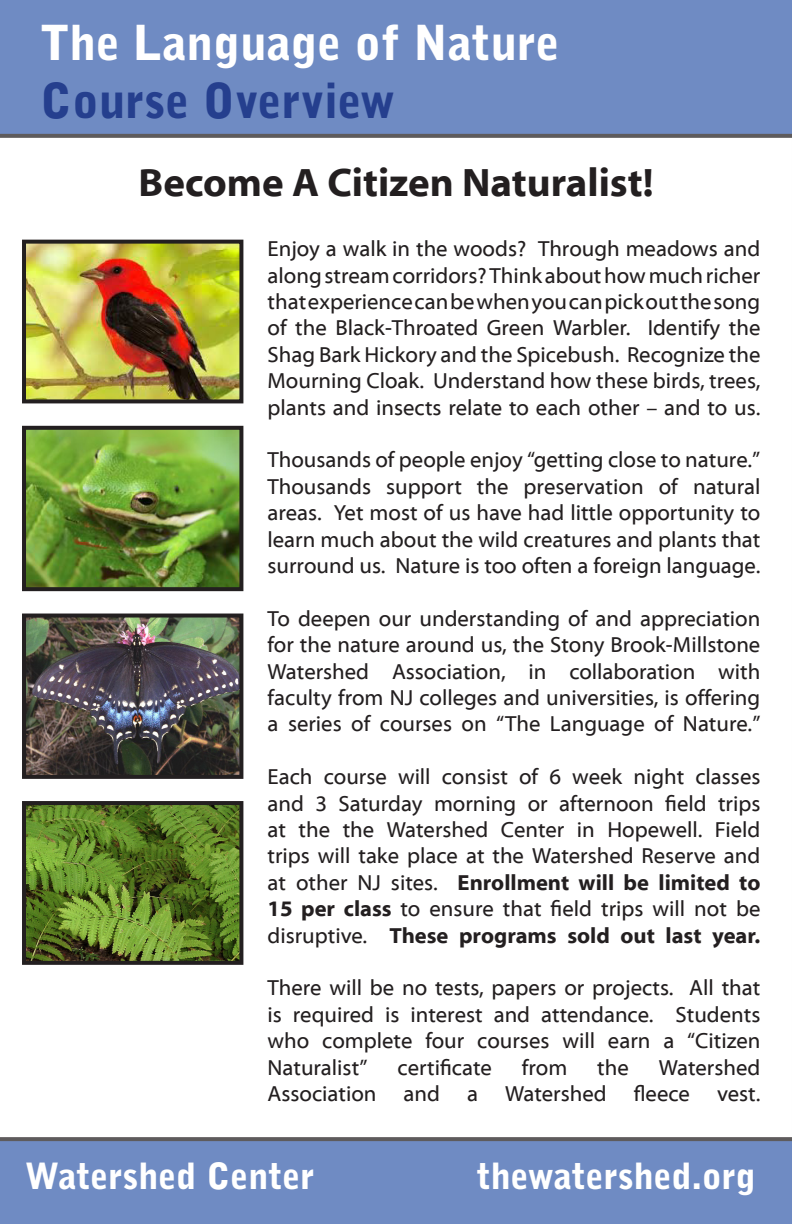
<style>
.page{position:relative;width:792px;height:1224px;background:#fff}
.page>*{position:absolute;margin:0;border:0;box-sizing:border-box;transform-origin:0 0}
.t1{font:900 48px "Bell Gothic Std";color:#fff}
.t2{font:900 48px "Bell Gothic Std";color:#253f8e}
.t3{font:700 40px "Myriad Web Pro";color:#231f20}
.t4{font:900 36px "Bell Gothic Std";color:#fff}
.t5{font:22px/26.4px "Myriad Web Pro";color:#231f20;text-align:justify}
.s1{font-weight:700}
</style>
<div class="page">
<img style="left:27px;top:431px;width:211px;height:155px">
<div style="left:22px;top:426px;width:221px;height:165px;border:4px solid #231f20"></div>
<img style="left:27px;top:245px;width:211px;height:153px">
<div style="left:22px;top:240px;width:221px;height:163px;border:4px solid #231f20"></div>
<img style="left:27px;top:619px;width:211px;height:155px">
<div style="left:22px;top:614px;width:221px;height:165px;border:4px solid #231f20"></div>
<img style="left:27px;top:806px;width:211px;height:154px">
<div style="left:22px;top:801px;width:221px;height:164px;border:4px solid #231f20"></div>
<div style="left:0;top:0;width:792px;height:138px;background:#6f8bc3"></div>
<div style="left:0;top:1137px;width:791px;height:87px;background:#6f8bc3"></div>
<hr style="left:791px;top:2px;width:1px;height:1222px;background:#231f20">
<p class="t1" style="left:40px;top:15px;width:521px">The Language of Nature</p>
<p class="t2" style="left:40px;top:73px;width:356px">Course Overview</p>
<p class="t3" style="left:138px;top:161px;width:517px">Become A Citizen Naturalist!</p>
<p class="t5" style="left:268px;top:236px;width:494px">Enjoy a walk in the woods? Through meadows and along stream corridors? Think about how much richer that experience can be when you can pick out the song of the Black-Throated Green Warbler. Identify the Shag Bark Hickory and the Spicebush. Recognize the Mourning Cloak. Understand how these birds, trees, plants and insects relate to each other – and to us.</p>
<p class="t5" style="left:268px;top:447px;width:494px">Thousands of people enjoy “getting close to nature.” Thousands support the preservation of natural areas. Yet most of us have had little opportunity to learn much about the wild creatures and plants that surround us. Nature is too often a foreign language.</p>
<p class="t5" style="left:268px;top:606px;width:494px">To deepen our understanding of and appreciation for the nature around us, the Stony Brook-Millstone Watershed Association, in collaboration with faculty from NJ colleges and universities, is offering a series of courses on “The Language of Nature.”</p>
<p class="t5" style="left:268px;top:764px;width:494px">Each course will consist of 6 week night classes and 3 Saturday morning or afternoon field trips at the the Watershed Center in Hopewell. Field trips will take place at the Watershed Reserve and at other NJ sites. <span class="s1">Enrollment will be limited to 15 per class</span> to ensure that field trips will not be disruptive. <span class="s1">These programs sold out last year.</span></p>
<p class="t5" style="left:268px;top:975px;width:494px">There will be no tests, papers or projects. All that is required is interest and attendance. Students who complete four courses will earn a “Citizen Naturalist”</p>
<p class="t5" style="left:398px;top:1055px;width:96px">certificate</p>
<p class="t5" style="left:522px;top:1055px;width:47px">from</p>
<p class="t5" style="left:597px;top:1055px;width:33px">the</p>
<p class="t5" style="left:268px;top:1055px;width:494px;text-align:right">Watershed<br>Association and a Watershed fleece vest.</p>
<p class="t4" style="left:25px;top:1155px;width:291px">Watershed Center</p>
<p class="t4" style="left:477px;top:1155px;width:280px">thewatershed.org</p>
</div>
